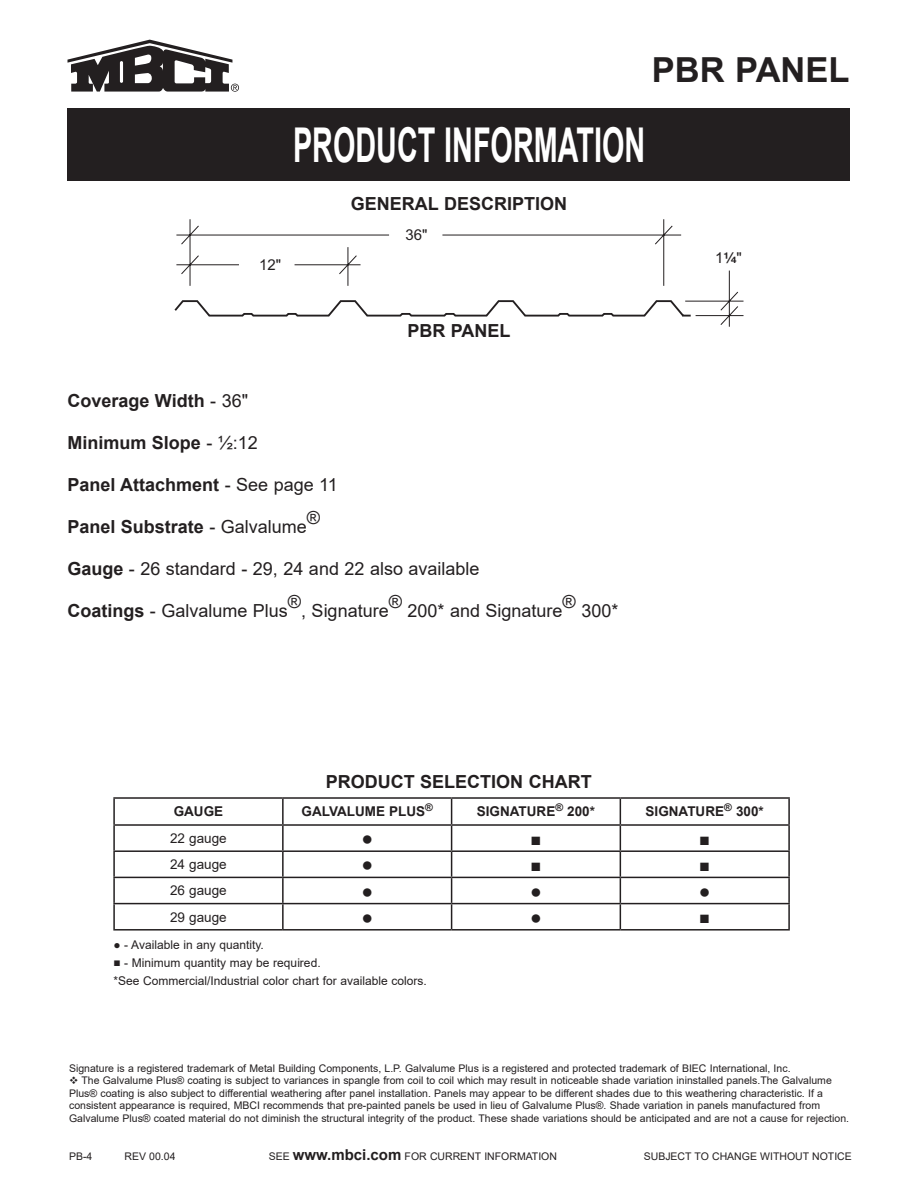
<style>
.page{position:relative;width:918px;height:1188px;background:#fff}
.page>*{position:absolute;margin:0;border:0;box-sizing:border-box;transform-origin:0 0}
.t1{font:700 48px "Arial";color:#fff;scale:.6 1}
.t2{font:700 34.5px "Arial";color:#231f20}
.t3{font:19.5px "Arial";color:#231f20}
.t4{font:700 18px "Arial";color:#231f20}
.t5{font:18px "Arial";color:#231f20}
.t6{font:15px "Arial";color:#231f20}
.t7{font:700 15px "Helvetica Fraction";color:#231f20}
.t8{font:700 13.5px "Arial";color:#231f20}
.t9{font:13.5px "Arial";color:#231f20}
.t10{font:12px "Arial";color:#231f20}
.t11{font:10.5px/12.6px "Arial";color:#231f20}
.s1{font-family:"Arial";font-weight:400}
.s2{font-weight:400}
.s3{font-weight:700}
.s4{font-weight:700;font-size:15px}
</style>
<div class="page">
<div style="left:68px;top:108px;width:782px;height:72px;background:#231f20"></div>
<svg style="left:68px;top:40px;width:171px;height:52px"></svg>
<svg style="left:176px;top:219px;width:568px;height:108px"></svg>
<svg style="left:174px;top:299px;width:519px;height:20px"></svg>
<hr style="left:113px;top:797px;width:170px;height:2px;background:#231f20">
<hr style="left:113px;top:799px;width:2px;height:25px;background:#231f20">
<hr style="left:283px;top:797px;width:169px;height:2px;background:#231f20">
<hr style="left:282px;top:799px;width:2px;height:25px;background:#231f20">
<hr style="left:452px;top:797px;width:168px;height:2px;background:#231f20">
<hr style="left:620px;top:797px;width:170px;height:2px;background:#231f20">
<hr style="left:788px;top:799px;width:2px;height:25px;background:#231f20">
<hr style="left:113px;top:824px;width:170px;height:2px;background:#231f20">
<hr style="left:113px;top:826px;width:2px;height:24px;background:#231f20">
<hr style="left:283px;top:824px;width:169px;height:2px;background:#231f20">
<hr style="left:282px;top:826px;width:2px;height:24px;background:#231f20">
<hr style="left:452px;top:824px;width:168px;height:2px;background:#231f20">
<hr style="left:620px;top:824px;width:170px;height:2px;background:#231f20">
<hr style="left:788px;top:826px;width:2px;height:24px;background:#231f20">
<hr style="left:113px;top:850px;width:170px;height:2px;background:#231f20">
<hr style="left:113px;top:852px;width:2px;height:25px;background:#231f20">
<hr style="left:283px;top:850px;width:169px;height:2px;background:#231f20">
<hr style="left:282px;top:852px;width:2px;height:25px;background:#231f20">
<hr style="left:452px;top:850px;width:168px;height:2px;background:#231f20">
<hr style="left:620px;top:850px;width:170px;height:2px;background:#231f20">
<hr style="left:788px;top:852px;width:2px;height:25px;background:#231f20">
<hr style="left:113px;top:877px;width:170px;height:1px;background:#231f20">
<hr style="left:113px;top:878px;width:2px;height:25px;background:#231f20">
<hr style="left:283px;top:877px;width:169px;height:1px;background:#231f20">
<hr style="left:282px;top:878px;width:2px;height:25px;background:#231f20">
<hr style="left:452px;top:877px;width:168px;height:1px;background:#231f20">
<hr style="left:620px;top:877px;width:170px;height:1px;background:#231f20">
<hr style="left:788px;top:878px;width:2px;height:25px;background:#231f20">
<hr style="left:113px;top:903px;width:170px;height:1px;background:#231f20">
<hr style="left:113px;top:904px;width:2px;height:25px;background:#231f20">
<hr style="left:283px;top:903px;width:169px;height:1px;background:#231f20">
<hr style="left:282px;top:904px;width:2px;height:25px;background:#231f20">
<hr style="left:452px;top:903px;width:168px;height:1px;background:#231f20">
<svg style="left:451px;top:799px;width:1px;height:130px"></svg>
<hr style="left:620px;top:903px;width:170px;height:1px;background:#231f20">
<svg style="left:620px;top:799px;width:1px;height:130px"></svg>
<hr style="left:788px;top:904px;width:2px;height:25px;background:#231f20">
<hr style="left:113px;top:929px;width:170px;height:2px;background:#231f20">
<hr style="left:283px;top:929px;width:169px;height:2px;background:#231f20">
<hr style="left:452px;top:929px;width:168px;height:2px;background:#231f20">
<hr style="left:620px;top:929px;width:170px;height:2px;background:#231f20">
<h2 class="t2" style="left:652px;top:45px;width:199px">PBR PANEL</h2>
<p class="t6" style="left:259px;top:254px;width:24px">12"</p>
<h1 class="t1" style="left:293px;top:111px;width:589px">PRODUCT INFORMATION</h1>
<p class="t4" style="left:351px;top:191px;width:218px">GENERAL DESCRIPTION</p>
<p class="t6" style="left:406px;top:225px;width:24px">36"</p>
<p class="t7" style="left:715px;top:251px;width:28px"><span class="s1">1</span>¹⁄₄<span class="s1">"</span></p>
<p class="t4" style="left:407px;top:318px;width:105px">PBR PANEL</p>
<p class="t4" style="left:67px;top:388px;width:182px">Coverage Width <span class="s2">- 36"</span></p>
<p class="t4" style="left:67px;top:430px;width:192px">Minimum Slope <span class="s2">- ½:12</span></p>
<p class="t4" style="left:67px;top:472px;width:272px">Panel Attachment <span class="s2">- See page 11</span></p>
<p class="t4" style="left:67px;top:514px;width:241px">Panel Substrate <span class="s2">- Galvalume</span></p>
<p class="t5" style="left:307px;top:506px;width:15px">®</p>
<p class="t5" style="left:67px;top:557px;width:414px"><span class="s3">Gauge</span> - 26 standard - 29, 24 and 22 also available</p>
<p class="t5" style="left:67px;top:599px;width:222px"><span class="s3">Coatings</span> - Galvalume Plus</p>
<p class="t5" style="left:288px;top:590px;width:15px">®</p>
<p class="t5" style="left:389px;top:590px;width:15px">®</p>
<p class="t5" style="left:563px;top:590px;width:15px">®</p>
<p class="t5" style="left:301px;top:599px;width:89px">, Signature</p>
<p class="t5" style="left:407px;top:599px;width:157px">200* and Signature</p>
<p class="t5" style="left:581px;top:599px;width:39px">300*</p>
<p class="t4" style="left:326px;top:769px;width:267px">PRODUCT SELECTION CHART</p>
<p class="t8" style="left:174px;top:802px;width:51px">GAUGE</p>
<p class="t8" style="left:302px;top:802px;width:133px">GALVALUME PLUS<sup>®</sup></p>
<p class="t8" style="left:477px;top:802px;width:120px">SIGNATURE<sup>®</sup> 200*</p>
<p class="t8" style="left:646px;top:802px;width:120px">SIGNATURE<sup>®</sup> 300*</p>
<p class="t9" style="left:170px;top:829px;width:58px">22 gauge</p>
<p class="t3" style="left:361px;top:825px;width:13px">●</p>
<p class="t5" style="left:531px;top:826px;width:12px">■</p>
<p class="t5" style="left:699px;top:826px;width:12px">■</p>
<p class="t9" style="left:170px;top:855px;width:58px">24 gauge</p>
<p class="t3" style="left:361px;top:851px;width:13px">●</p>
<p class="t5" style="left:531px;top:852px;width:12px">■</p>
<p class="t5" style="left:699px;top:852px;width:12px">■</p>
<p class="t9" style="left:170px;top:881px;width:58px">26 gauge</p>
<p class="t3" style="left:361px;top:877px;width:13px">●</p>
<p class="t3" style="left:530px;top:877px;width:13px">●</p>
<p class="t3" style="left:699px;top:877px;width:13px">●</p>
<p class="t9" style="left:170px;top:908px;width:58px">29 gauge</p>
<p class="t3" style="left:361px;top:904px;width:13px">●</p>
<p class="t3" style="left:530px;top:904px;width:13px">●</p>
<p class="t5" style="left:699px;top:905px;width:12px">■</p>
<p class="t10" style="left:113px;top:937px;width:152px">● - Available in any quantity.</p>
<p class="t10" style="left:113px;top:955px;width:209px">■ - Minimum quantity may be required.</p>
<p class="t10" style="left:113px;top:973px;width:315px">*See Commercial/Industrial color chart for available colors.</p>
<p class="t11" style="left:69px;top:1062px;width:723px">Signature is a registered trademark of Metal Building Components, L.P. Galvalume Plus is a registered and protected trademark of BIEC International, Inc.</p>
<p class="t11" style="left:69px;top:1074px;width:782px">❖ The Galvalume Plus® coating is subject to variances in spangle from coil to coil which may result in noticeable shade variation ininstalled panels.The Galvalume Plus® coating is also subject to differential weathering after panel installation. Panels may appear to be different shades due to this weathering characteristic. If a consistent appearance is required, MBCI recommends that pre-painted panels be used in lieu of Galvalume Plus®. Shade variation in panels manufactured from Galvalume Plus® coated material do not diminish the structural integrity of the product. These shade variations should be anticipated and are not a cause for rejection.</p>
<p class="t11" style="left:69px;top:1150px;width:25px">PB-4</p>
<p class="t11" style="left:124px;top:1150px;width:53px">REV 00.04</p>
<p class="t11" style="left:269px;top:1150px;width:290px">SEE <span class="s4">www.mbci.com</span> FOR CURRENT INFORMATION</p>
<p class="t11" style="left:644px;top:1150px;width:210px">SUBJECT TO CHANGE WITHOUT NOTICE</p>
</div>
